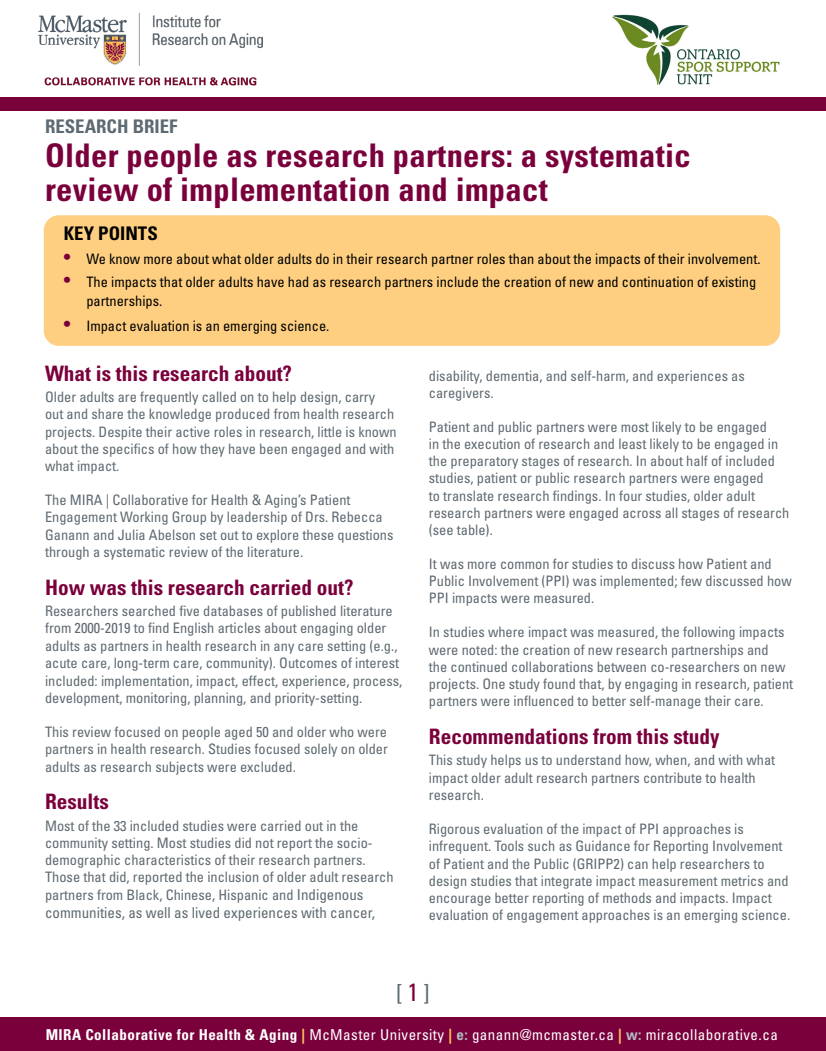
<style>
.page{position:relative;width:826px;height:1051px;background:#fff}
.page>*{position:absolute;margin:0;border:0;box-sizing:border-box;transform-origin:0 0}
.t1{font:700 condensed 32.5px/33.8px "Univers LT Std";letter-spacing:.01em;color:#7a003c}
.t2{font:condensed 22.5px "Univers LT Std";color:#5e6a71}
.t3{font:700 condensed 21.25px "Univers LT Std";color:#7a003c}
.t4{font:700 condensed 18.75px "Univers LT Std";color:#5e6a71}
.t5{font:700 condensed 18.75px "Univers LT Std";color:#000}
.t6{font:condensed 15px "Univers LT Std";letter-spacing:.03em;color:#fff}
.t7{font:condensed 15px "Univers LT Std";color:#5e6a71}
.t8{font:condensed 14.38px/17.2px "Univers LT Std";color:#5e6a71}
.t9{font:condensed 14.38px/18.8px "Univers LT Std";color:#000}
.s1{font-size:20px;color:#7a003c}
.s2{font-size:15px}
.s3{font-size:25px;color:#7a003c}
.s4{font-weight:700}
.s5{font-weight:700;color:#febf57}
.s6{font-weight:700;color:#b1bec4}
</style>
<div class="page">
<div style="left:0;top:1016px;width:825px;height:34px;background:#7a003c"></div>
<img style="left:38px;top:12px;width:225px;height:74px">
<div style="left:44px;top:215px;width:735px;height:131px;background:#fecf81;border-radius:15px"></div>
<img style="left:612px;top:14px;width:167px;height:71px">
<div style="left:0;top:97px;width:825px;height:13px;background:#7a003c"></div>
<h3 class="t4" style="left:45px;top:115px;width:134px">RESEARCH BRIEF</h3>
<h1 class="t1" style="left:45px;top:138px;width:646px">Older people as research partners: a systematic review of implementation and impact</h1>
<h3 class="t5" style="left:64px;top:221px;width:95px">KEY POINTS</h3>
<p class="t9" style="left:64px;top:249px;width:697px"><span class="s1">•</span> We know more about what older adults do in their research partner roles than about the impacts of their involvement.</p>
<p class="t9" style="left:86px;top:272px;width:671px;text-indent:-22px"><span class="s1">•</span> The impacts that older adults have had as research partners include the creation of new and continuation of existing partnerships.</p>
<p class="t9" style="left:64px;top:316px;width:267px"><span class="s1">•</span> Impact evaluation is an emerging science.</p>
<h3 class="t3" style="left:45px;top:360px;width:248px">What is this research about?</h3>
<p class="t8" style="left:45px;top:388px;width:353px">Older adults are frequently called on to help design, carry out and share the knowledge produced from health research projects. Despite their active roles in research, little is known about the specifics of how they have been engaged and with what impact.</p>
<p class="t8" style="left:45px;top:490px;width:350px">The MIRA | Collaborative for Health &amp; Aging’s Patient Engagement Working Group by leadership of Drs. Rebecca Ganann and Julia Abelson set out to explore these questions through a systematic review of the literature.</p>
<h3 class="t3" style="left:45px;top:574px;width:310px">How was this research carried out?</h3>
<p class="t8" style="left:45px;top:602px;width:358px">Researchers searched five databases of published literature from 2000-2019 to find English articles about engaging older adults as partners in health research in any care setting (e.g., acute care, long-term care, community). Outcomes of interest included: implementation, impact, effect, experience, process, development, monitoring, planning, and priority-setting.</p>
<p class="t8" style="left:45px;top:722px;width:344px;text-align:justify">This review focused on people aged 50 and older who were partners in health research. Studies focused solely on older adults as research subjects were excluded.</p>
<h3 class="t3" style="left:45px;top:788px;width:65px">Results</h3>
<p class="t8" style="left:45px;top:816px;width:350px">Most of the 33 included studies were carried out in the community setting. Most studies did not report the socio&shy;demographic characteristics of their research partners.<br>Those that did, reported the inclusion of older adult research partners from Black, Chinese, Hispanic and <span class="s2">Indigenous</span></p>
<p class="t7" style="left:45px;top:903px;width:331px">communities, as well as lived experiences with cancer,</p>
<p class="t8" style="left:428px;top:366px;width:317px">disability, dementia, and self-harm, and experiences as caregivers.</p>
<p class="t8" style="left:428px;top:417px;width:362px">Patient and public partners were most likely to be engaged<br>in the execution of research and least likely to be engaged in the preparatory stages of research. In about half of included studies, patient or public research partners were engaged<br>to translate research findings. In four studies, older adult research partners were engaged across all stages of research (see table).</p>
<p class="t8" style="left:428px;top:554px;width:364px">It was more common for studies to discuss how Patient and<br>Public Involvement (PPI) was implemented; few discussed how<br>PPI impacts were measured.</p>
<p class="t8" style="left:428px;top:623px;width:365px">In studies where impact was measured, the following impacts were noted: the creation of new research partnerships and<br>the continued collaborations between co-researchers on new projects. One study found that, by engaging in research, patient partners were influenced to better self-manage their care.</p>
<h3 class="t3" style="left:428px;top:723px;width:292px">Recommendations from this study</h3>
<p class="t8" style="left:428px;top:751px;width:347px">This study helps us to understand how, when, and with what impact older adult research partners contribute to health research.</p>
<p class="t8" style="left:428px;top:819px;width:362px">Rigorous evaluation of the impact of PPI approaches is infrequent. Tools such as Guidance for Reporting Involvement of Patient and the Public (GRIPP2) can help researchers to design studies that integrate impact measurement metrics and encourage better reporting of methods and impacts. Impact evaluation of engagement approaches is an emerging science.</p>
<h2 class="t2" style="left:396px;top:978px;width:35px">[ <span class="s3">1</span>]</h2>
<p class="t6" style="left:46px;top:1024px;width:733px"><span class="s4">MIRA Collaborative for Health &amp; Aging</span> <span class="s5">|</span> McMaster University <span class="s5">|</span> <span class="s6">e:</span> ganann@mcmaster.ca <span class="s5">|</span> <span class="s6">w:</span> miracollaborative.ca</p>
</div>
